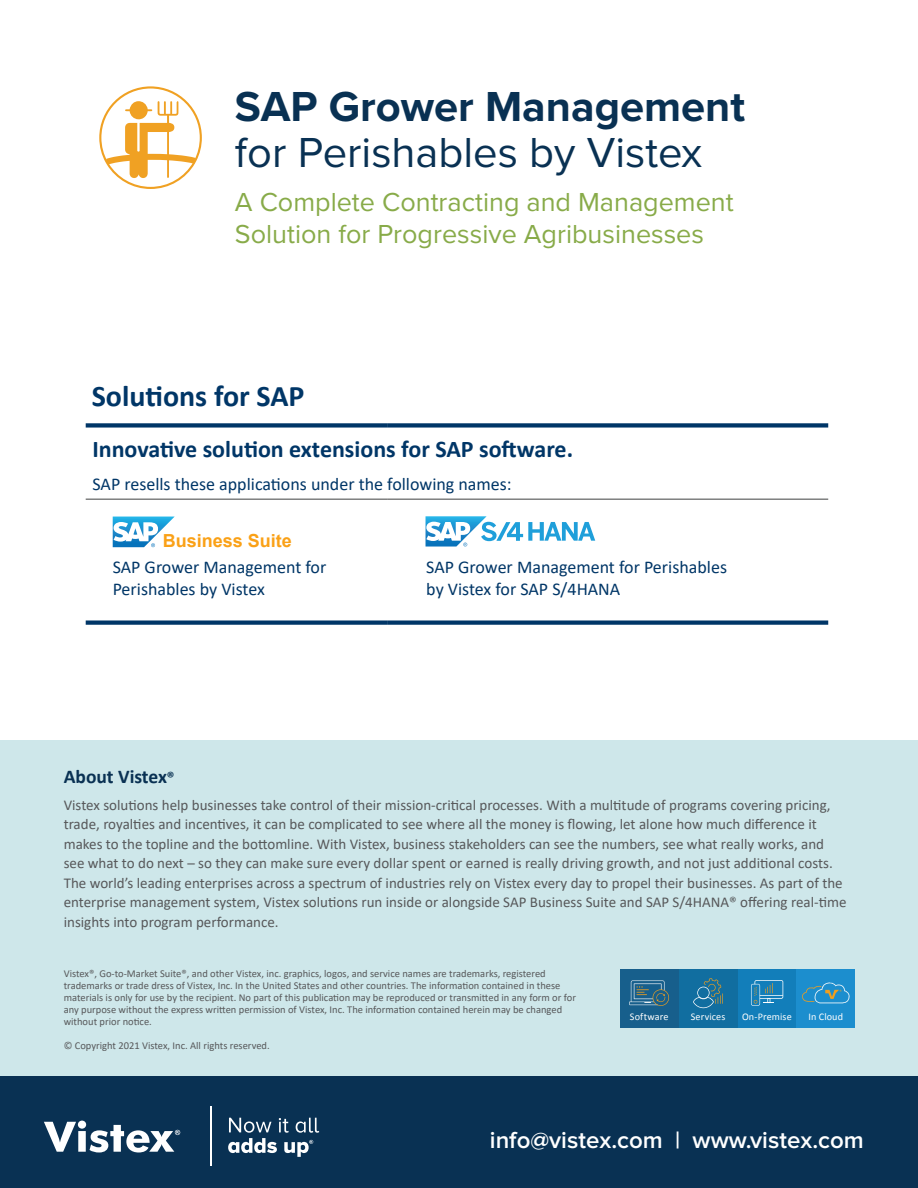
<style>
.page{position:relative;width:918px;height:1188px;background:#fff}
.page>*{position:absolute;margin:0;border:0;box-sizing:border-box;transform-origin:0 0}
.t1{font:43.5px/46.5px "Proxima Nova";color:#093153}
.t2{font:700 30px "Calibri";color:#003667}
.t3{font:27px/32.4px "Proxima Nova";color:#88ab49}
.t4{font:700 24px "Calibri";color:#003667}
.t5{font:600 24px "Proxima Nova";color:#fff}
.t6{font:700 19.5px "Calibri";color:#093153}
.t7{font:18px/21.6px "Calibri";color:#003667}
.t8{font:700 18px "Arial";color:#faa117}
.t9{font:15px/19.5px "Calibri";color:#57585a}
.t10{font:10.5px/12px "Calibri";color:#57585a}
.t11{font:10.2px "Calibri";letter-spacing:.01em;color:#fff}
.s1{font-weight:700}
.s2{font-size:15px}
</style>
<div class="page">
<svg style="left:99px;top:86px;width:103px;height:103px"></svg>
<div style="left:0;top:740px;width:918px;height:443px;background:#cee7ea"></div>
<div style="left:0;top:1077px;width:918px;height:111px;background:#093153"></div>
<div style="left:86px;top:423px;width:301px;height:5px;background:#003667"></div>
<div style="left:387px;top:423px;width:441px;height:5px;background:#003667"></div>
<hr style="left:86px;top:498px;width:301px;height:2px;background:#7f8080">
<hr style="left:387px;top:498px;width:441px;height:2px;background:#7f8080">
<div style="left:86px;top:620px;width:301px;height:5px;background:#003667"></div>
<div style="left:387px;top:620px;width:441px;height:5px;background:#003667"></div>
<div style="left:620px;top:969px;width:59px;height:58px;background:#175f8c"></div>
<div style="left:796px;top:969px;width:59px;height:58px;background:#1c8ece"></div>
<div style="left:738px;top:969px;width:58px;height:58px;background:#127eba"></div>
<div style="left:679px;top:969px;width:59px;height:58px;background:#116ea0"></div>
<svg style="left:802px;top:982px;width:48px;height:21px"></svg>
<svg style="left:693px;top:978px;width:30px;height:30px"></svg>
<svg style="left:751px;top:980px;width:32px;height:26px"></svg>
<svg style="left:629px;top:981px;width:40px;height:25px"></svg>
<svg style="left:426px;top:516px;width:169px;height:31px"></svg>
<svg style="left:113px;top:517px;width:61px;height:30px"></svg>
<hr style="left:210px;top:1107px;width:2px;height:59px;background:#fff">
<svg style="left:44px;top:1121px;width:136px;height:32px"></svg>
<svg style="left:228px;top:1118px;width:91px;height:39px"></svg>
<p class="t1" style="left:235px;top:84px;width:512px"><span class="s1">SAP Grower Management </span>for Perishables by Vistex</p>
<p class="t3" style="left:235px;top:186px;width:500px">A Complete Contracting and Management<br>Solution for Progressive Agribusinesses</p>
<p class="t2" style="left:92px;top:377px;width:214px">Solutions for SAP</p>
<p class="t4" style="left:92px;top:434px;width:482px">Innovative solution extensions for SAP software.</p>
<p class="t7" style="left:92px;top:473px;width:421px">SAP resells these applications under the following names:</p>
<p class="t8" style="left:163px;top:528px;width:131px">Business Suite</p>
<p class="t7" style="left:113px;top:556px;width:215px">SAP Grower Management for<br>Perishables by Vistex</p>
<p class="t7" style="left:426px;top:556px;width:302px">SAP Grower Management for Perishables by Vistex for SAP S/4HANA</p>
<p class="t6" style="left:64px;top:764px;width:112px">About Vistex<span class="s2">®</span></p>
<p class="t9" style="left:64px;top:794px;width:784px">Vistex solutions help businesses take control of their mission-critical processes. With a multitude of programs covering pricing, trade, royalties and incentives, it can be complicated to see where all the money is flowing, let alone how much difference it makes to the topline and the bottomline. With Vistex, business stakeholders can see the numbers, see what really works, and see what to do next – so they can make sure every dollar spent or earned is really driving growth, and not just additional costs.<br>The world’s leading enterprises across a spectrum of industries rely on Vistex every day to propel their businesses. As part of the enterprise management system, Vistex solutions run inside or alongside SAP Business Suite and SAP S/4HANA® offering real-time insights into program performance.</p>
<p class="t10" style="left:64px;top:967px;width:514px">Vistex®, Go-to-Market Suite®, and other Vistex, inc. graphics, logos, and service names are trademarks, registered trademarks or trade dress of Vistex, Inc. In the United States and other countries. The information contained in these materials is only for use by the recipient. No part of this publication may be reproduced or transmitted in any form or for any purpose without the express written permission of Vistex, Inc. The information contained herein may be changed without prior notice.</p>
<p class="t10" style="left:64px;top:1039px;width:208px">© Copyright 2021 Vistex, Inc. All rights reserved.</p>
<p class="t11" style="left:630px;top:1010px;width:40px">Software</p>
<p class="t11" style="left:691px;top:1010px;width:36px">Services</p>
<p class="t11" style="left:742px;top:1010px;width:51px">On-Premise</p>
<p class="t11" style="left:809px;top:1010px;width:36px">In Cloud</p>
<p class="t5" style="left:490px;top:1126px;width:375px">info@vistex.com | www.vistex.com</p>
</div>
